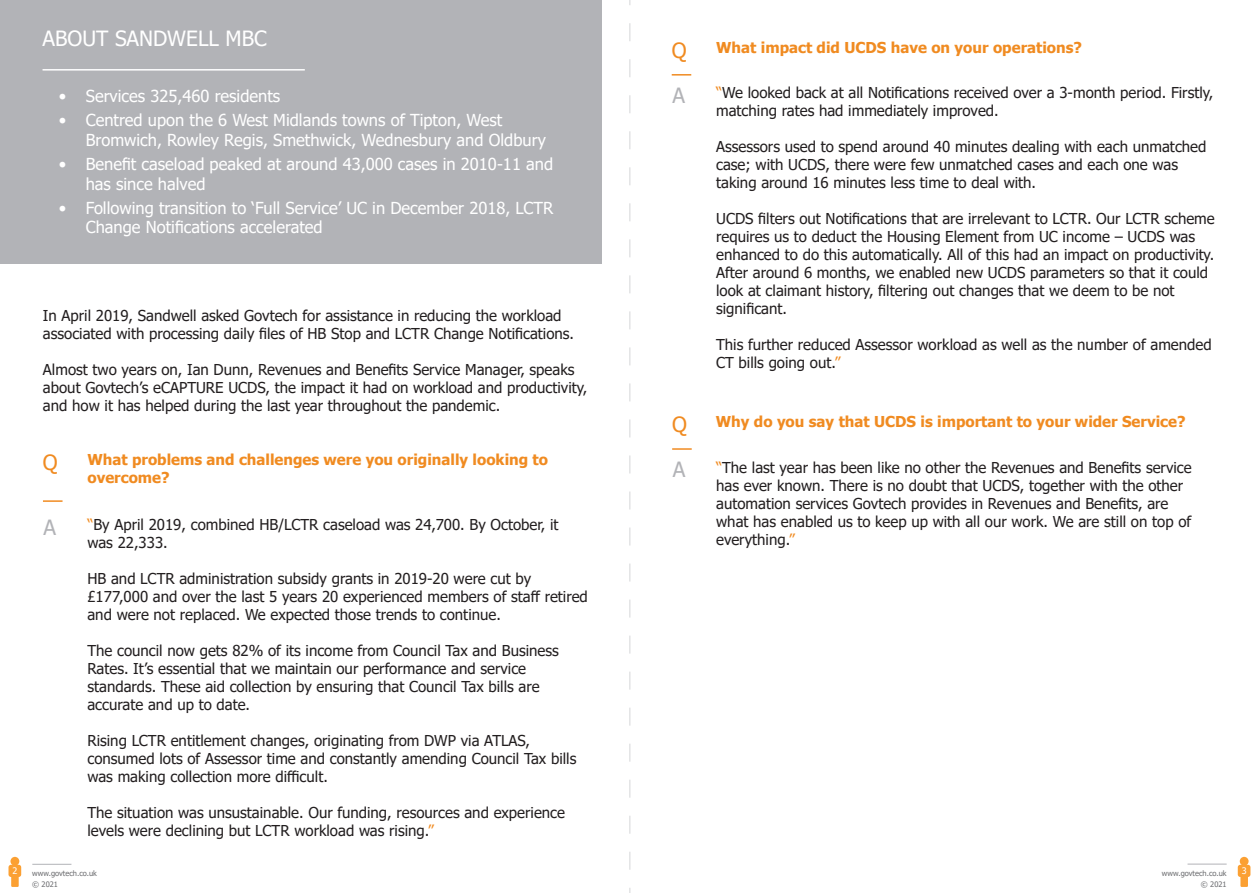
<style>
.page{position:relative;width:1259px;height:893px;background:#fff}
.page>*{position:absolute;margin:0;border:0;box-sizing:border-box;transform-origin:0 0}
.t1{font:21px "Tahoma";color:#fff}
.t2{font:21px "Tahoma";color:#f08b21}
.t3{font:21px "Tahoma";color:#b2b3b7}
.t4{font:16.5px/19.8px "Tahoma";color:#fff}
.t5{font:15px/18px "Tahoma";color:#231f20}
.t6{font:700 15px/18px "Tahoma";color:#f08b21}
.t7{font:9px "Tahoma";color:#fff}
.t8{font:7.5px/10.5px "Tahoma";color:#6c6d70;text-align:right}
.s1{color:#f08b21}
</style>
<div class="page">
<div style="left:9px;top:865px;width:12px;height:12px;background:#fba033;border-radius:3px"></div>
<svg style="left:10px;top:857px;width:9px;height:9px"></svg>
<div style="left:11px;top:875px;width:8px;height:12px;background:#fba033"></div>
<div style="left:1237px;top:865px;width:13px;height:12px;background:#fba033;border-radius:3px"></div>
<svg style="left:1239px;top:857px;width:9px;height:9px"></svg>
<div style="left:1240px;top:875px;width:8px;height:12px;background:#fba033"></div>
<hr style="left:32px;top:864px;width:39px;height:1px;background:#b2b3b7">
<hr style="left:1187px;top:864px;width:39px;height:1px;background:#b2b3b7">
<svg style="left:629px;top:0;width:1px;height:893px"></svg>
<div style="left:0;top:0;width:602px;height:264px;background:#b2b3b7"></div>
<hr style="left:43px;top:69px;width:262px;height:2px;background:#fff">
<hr style="left:43px;top:500px;width:20px;height:2px;background:#f08b21">
<svg style="left:672px;top:74px;width:19px;height:2px"></svg>
<hr style="left:672px;top:448px;width:20px;height:2px;background:#f08b21">
<p class="t7" style="left:12px;top:864px;width:6px">2</p>
<p class="t1" style="left:43px;top:24px;width:226px">ABOUT SANDWELL MBC</p>
<p class="t4" style="left:59px;top:87px;width:223px">• Services 325,460 residents</p>
<p class="t4" style="left:86px;top:111px;width:461px;text-indent:-27px">• Centred upon the 6 West Midlands towns of Tipton, West<br>Bromwich, Rowley Regis, Smethwick, Wednesbury and Oldbury</p>
<p class="t4" style="left:86px;top:155px;width:469px;text-indent:-27px">• Benefit caseload peaked at around 43,000 cases in 2010-11 and has since halved</p>
<p class="t4" style="left:86px;top:199px;width:469px;text-indent:-27px">• Following transition to ‘Full Service’ UC in December 2018, LCTR<br>Change Notifications accelerated</p>
<p class="t5" style="left:43px;top:307px;width:533px">In April 2019, Sandwell asked Govtech for assistance in reducing the workload associated with processing daily files of HB Stop and LCTR Change Notifications.</p>
<p class="t5" style="left:43px;top:361px;width:546px">Almost two years on, Ian Dunn, Revenues and Benefits Service Manager, speaks about Govtech’s eCAPTURE UCDS, the impact it had on workload and productivity, and how it has helped during the last year throughout the pandemic.</p>
<p class="t2" style="left:43px;top:448px;width:16px">Q</p>
<p class="t6" style="left:87px;top:452px;width:462px">What problems and challenges were you originally looking to overcome?</p>
<p class="t3" style="left:44px;top:513px;width:14px">A</p>
<p class="t5" style="left:87px;top:516px;width:472px"><span class="s1">“</span>By April 2019, combined HB/LCTR caseload was 24,700. By October, it was 22,333.</p>
<p class="t5" style="left:87px;top:570px;width:502px">HB and LCTR administration subsidy grants in 2019-20 were cut by £177,000 and over the last 5 years 20 experienced members of staff retired and were not replaced. We expected those trends to continue.</p>
<p class="t5" style="left:87px;top:642px;width:473px">The council now gets 82% of its income from Council Tax and Business Rates. It’s essential that we maintain our performance and service standards. These aid collection by ensuring that Council Tax bills are accurate and up to date.</p>
<p class="t5" style="left:87px;top:732px;width:490px">Rising LCTR entitlement changes, originating from DWP via ATLAS, consumed lots of Assessor time and constantly amending Council Tax bills was making collection more difficult.</p>
<p class="t5" style="left:87px;top:804px;width:479px">The situation was unsustainable. Our funding, resources and experience levels were declining but LCTR workload was rising.<span class="s1">”</span></p>
<p class="t2" style="left:672px;top:36px;width:16px">Q</p>
<p class="t6" style="left:716px;top:39px;width:367px">What impact did UCDS have on your operations?</p>
<p class="t3" style="left:672px;top:81px;width:14px">A</p>
<p class="t5" style="left:716px;top:85px;width:499px"><span class="s1">“</span>We looked back at all Notifications received over a 3-month period. Firstly, matching rates had immediately improved.</p>
<p class="t5" style="left:716px;top:139px;width:492px">Assessors used to spend around 40 minutes dealing with each unmatched case; with UCDS, there were few unmatched cases and each one was taking around 16 minutes less time to deal with.</p>
<p class="t5" style="left:716px;top:211px;width:500px">UCDS filters out Notifications that are irrelevant to LCTR. Our LCTR scheme requires us to deduct the Housing Element from UC income – UCDS was enhanced to do this automatically. All of this had an impact on productivity.</p>
<p class="t5" style="left:716px;top:265px;width:493px">After around 6 months, we enabled new UCDS parameters so that it could look at claimant history, filtering out changes that we deem to be not significant.</p>
<p class="t5" style="left:716px;top:337px;width:497px">This further reduced Assessor workload as well as the number of amended<br>CT bills going out.<span class="s1">”</span></p>
<p class="t2" style="left:672px;top:410px;width:16px">Q</p>
<p class="t6" style="left:716px;top:413px;width:471px">Why do you say that UCDS is important to your wider Service?</p>
<p class="t3" style="left:673px;top:455px;width:14px">A</p>
<p class="t5" style="left:716px;top:459px;width:477px"><span class="s1">“</span>The last year has been like no other the Revenues and Benefits service has ever known. There is no doubt that UCDS, together with the other automation services Govtech provides in Revenues and Benefits, are what has enabled us to keep up with all our work. We are still on top of everything.<span class="s1">”</span></p>
<p class="t8" style="left:32px;top:868px;width:66px">www.govtech.co.uk</p>
<p class="t8" style="left:32px;top:879px;width:27px">© 2021</p>
<p class="t8" style="left:1162px;top:868px;width:66px">www.govtech.co.uk © 2021</p>
<p class="t7" style="left:1241px;top:864px;width:6px">3</p>
</div>
